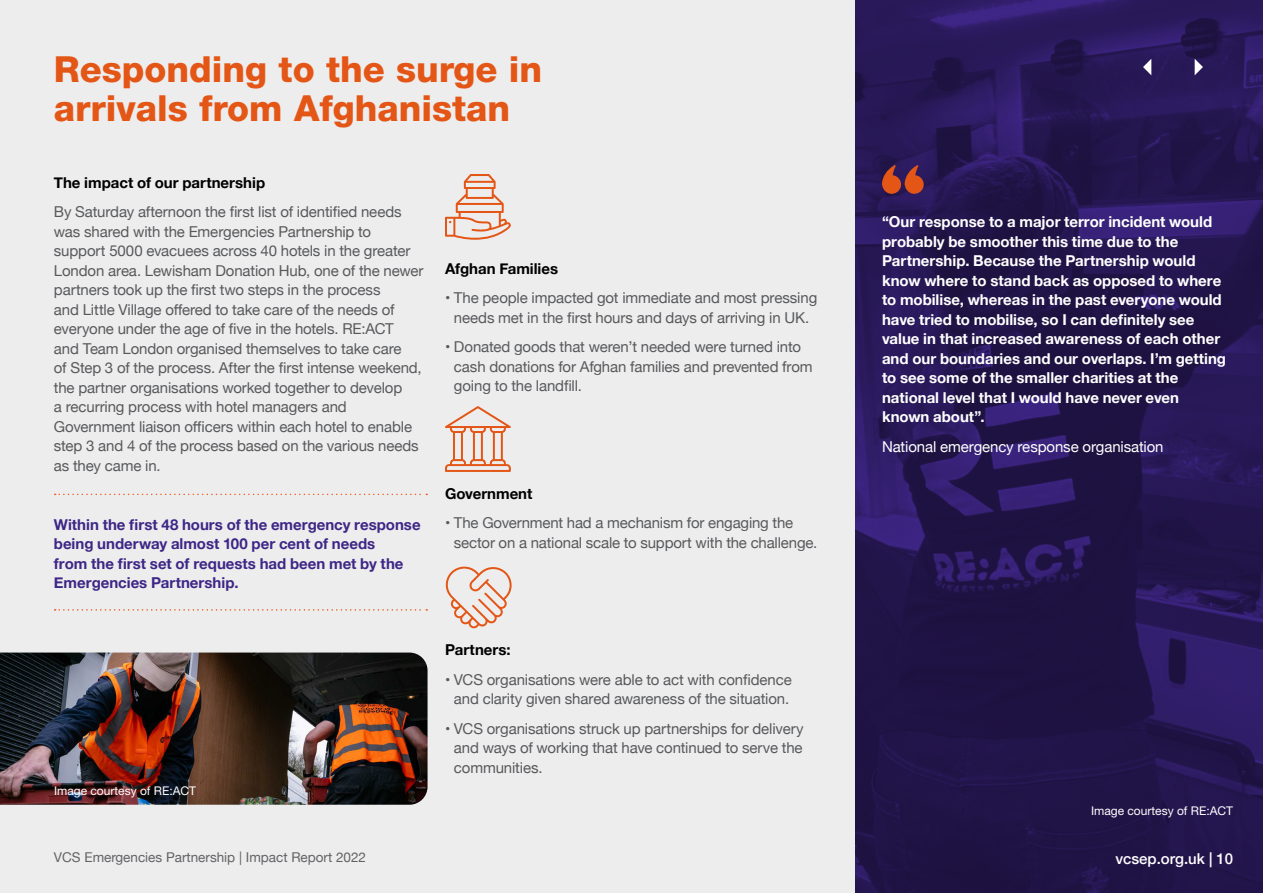
<style>
.page{position:relative;width:1263px;height:893px;background:#ededee}
.page>*{position:absolute;margin:0;border:0;box-sizing:border-box;transform-origin:0 0}
.t1{font:800 36px/39px "Helvetica Neue";color:#e45616}
.t2{font:15px/19.5px "Helvetica Neue";letter-spacing:-.01em;color:#58595b}
.t3{font:700 15px/19.5px "Helvetica Neue";color:#fff}
.t4{font:700 15px/19.5px "Helvetica Neue";color:#3e2686}
.t5{font:700 15px "Helvetica Neue";color:#000}
.t6{font:15px "Helvetica Neue";letter-spacing:-.005em;color:#fff}
.t7{font:500 15px "Helvetica Neue";color:#fff}
.t8{font:13.5px "Helvetica Neue";color:#636366}
.t9{font:12px "Helvetica Neue";color:#fff}
</style>
<div class="page">
<img style="left:855px;top:0;width:408px;height:893px">
<svg style="left:1195px;top:59px;width:8px;height:16px"></svg>
<svg style="left:1143px;top:59px;width:8px;height:16px"></svg>
<svg style="left:55px;top:494px;width:372px;height:1px"></svg>
<svg style="left:55px;top:609px;width:372px;height:2px"></svg>
<img style="left:0;top:652px;width:428px;height:153px">
<svg style="left:445px;top:406px;width:66px;height:66px"></svg>
<svg style="left:445px;top:174px;width:66px;height:66px"></svg>
<svg style="left:445px;top:566px;width:67px;height:62px"></svg>
<svg style="left:882px;top:165px;width:42px;height:30px"></svg>
<p class="t1" style="left:54px;top:50px;width:490px">Responding to the surge in arrivals from Afghanistan</p>
<p class="t5" style="left:54px;top:170px;width:213px">The impact of our partnership</p>
<p class="t2" style="left:54px;top:203px;width:371px">By Saturday afternoon the first list of identified needs was shared with the Emergencies Partnership to support 5000 evacuees across 40 hotels in the greater London area. Lewisham Donation Hub, one of the newer partners took up the first two steps in the process<br>and Little Village offered to take care of the needs of everyone under the age of five in the hotels. RE:ACT<br>and Team London organised themselves to take care<br>of Step 3 of the process. After the first intense weekend, the partner organisations worked together to develop<br>a recurring process with hotel managers and Government liaison officers within each hotel to enable step 3 and 4 of the process based on the various needs as they came in.</p>
<p class="t4" style="left:54px;top:515px;width:368px">Within the first 48 hours of the emergency response being underway almost 100 per cent of needs<br>from the first set of requests had been met by the Emergencies Partnership.</p>
<p class="t5" style="left:445px;top:257px;width:115px">Afghan Families</p>
<p class="t2" style="left:445px;top:289px;width:374px;text-align:center">• The people impacted got immediate and most pressing needs met in the first hours and days of arriving in UK.</p>
<p class="t2" style="left:454px;top:338px;width:360px;text-indent:-9px">• Donated goods that weren’t needed were turned into cash donations for Afghan families and prevented from going to the landfill.</p>
<p class="t5" style="left:445px;top:482px;width:89px">Government</p>
<p class="t2" style="left:454px;top:514px;width:365px;text-indent:-9px">• The Government had a mechanism for engaging the sector on a national scale to support with the challenge.</p>
<p class="t9" style="left:54px;top:783px;width:144px">Image courtesy of RE:ACT</p>
<p class="t5" style="left:445px;top:638px;width:67px">Partners:</p>
<p class="t2" style="left:445px;top:671px;width:348px;text-align:center">• VCS organisations were able to act with confidence and clarity given shared awareness of the situation.</p>
<p class="t2" style="left:454px;top:720px;width:351px;text-align:justify;text-indent:-9px">• VCS organisations struck up partnerships for delivery and ways of working that have continued to serve the communities.</p>
<p class="t8" style="left:54px;top:847px;width:314px">VCS Emergencies Partnership | Impact Report 2022</p>
<p class="t3" style="left:882px;top:212px;width:346px">“Our response to a major terror incident would probably be smoother this time due to the Partnership. Because the Partnership would know where to stand back as opposed to where to mobilise, whereas in the past everyone would have tried to mobilise, so I can definitely see value in that increased awareness of each other and our boundaries and our overlaps. I’m getting to see some of the smaller charities at the national level that I would have never even known about”.</p>
<p class="t6" style="left:882px;top:436px;width:283px">National emergency response organisation</p>
<p class="t9" style="left:1091px;top:804px;width:144px">Image courtesy of RE:ACT</p>
<p class="t7" style="left:1115px;top:846px;width:119px">vcsep.org.uk | 10</p>
</div>
